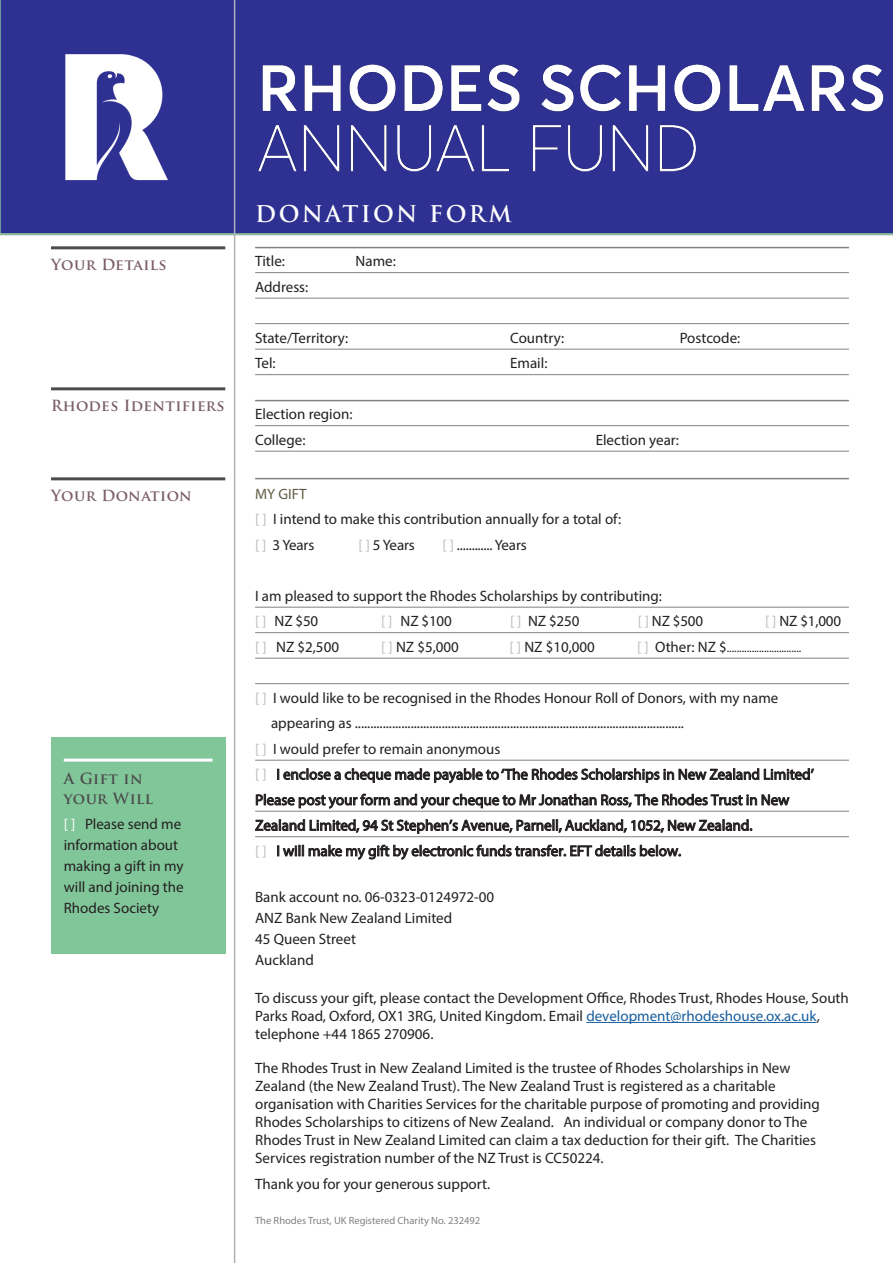
<style>
.page{position:relative;width:893px;height:1263px;background:#fff}
.page>*{position:absolute;margin:0;border:0;box-sizing:border-box;transform-origin:0 0}
.t1{font:700 22.5px "Trajan Pro";letter-spacing:.105em;color:#fff}
.t2{font:15px/18px "Myriad Pro";color:#231f20}
.t3{font:700 15px "Trajan Pro";letter-spacing:.02em;color:#7b5f67}
.t4{font:700 15px "Trajan Pro";letter-spacing:.03em;color:#4b4c4d}
.t5{font:12px "Myriad Pro";color:#231f20}
.t6{font:10.5px "Myriad Pro";color:#808285}
.s1{font-family:"Trajan Pro";font-weight:700;color:#4b4c4d}
.s2{color:#fff}
.s3{color:#605c43}
.s4{color:#bcbdc0}
.s5{font-size:15px;color:#bcbdc0}
.s6{font-size:15px}
.s7{color:#175d9e}
</style>
<div class="page">
<hr style="left:255px;top:247px;width:594px;height:1px;background:#808285">
<hr style="left:255px;top:272px;width:594px;height:1px;background:#808285">
<hr style="left:255px;top:298px;width:594px;height:1px;background:#808285">
<hr style="left:255px;top:323px;width:594px;height:1px;background:#808285">
<hr style="left:255px;top:349px;width:594px;height:1px;background:#808285">
<hr style="left:255px;top:374px;width:594px;height:1px;background:#808285">
<hr style="left:255px;top:400px;width:594px;height:1px;background:#808285">
<hr style="left:255px;top:425px;width:594px;height:1px;background:#808285">
<hr style="left:255px;top:451px;width:594px;height:1px;background:#808285">
<hr style="left:255px;top:478px;width:594px;height:1px;background:#808285">
<hr style="left:255px;top:607px;width:594px;height:1px;background:#808285">
<hr style="left:255px;top:632px;width:594px;height:1px;background:#808285">
<hr style="left:255px;top:658px;width:594px;height:1px;background:#808285">
<hr style="left:255px;top:683px;width:594px;height:1px;background:#808285">
<hr style="left:255px;top:760px;width:594px;height:1px;background:#808285">
<hr style="left:255px;top:811px;width:594px;height:1px;background:#808285">
<hr style="left:255px;top:836px;width:594px;height:1px;background:#808285">
<hr style="left:586px;top:1022px;width:231px;height:1px;background:#175d9e">
<svg style="left:255px;top:768px;width:559px;height:92px"></svg>
<hr style="left:51px;top:246px;width:174px;height:3px;background:#4b4c4d">
<hr style="left:51px;top:387px;width:174px;height:3px;background:#4b4c4d">
<hr style="left:51px;top:477px;width:174px;height:3px;background:#4b4c4d">
<div style="left:0;top:0;width:893px;height:235px;background:#2e3092"></div>
<hr style="left:234px;top:0;width:1px;height:1263px;background:#b0b1b5">
<div style="left:51px;top:738px;width:174px;height:216px;background:#81c699"></div>
<hr style="left:64px;top:759px;width:149px;height:3px;background:#fff">
<img style="left:12px;top:0;width:211px;height:234px">
<img style="left:255px;top:60px;width:638px;height:116px">
<p class="t3" style="left:51px;top:256px;width:117px">Your Details</p>
<p class="t3" style="left:51px;top:397px;width:175px">Rhodes Identifiers</p>
<p class="t3" style="left:51px;top:487px;width:142px">Your Donation</p>
<p class="t4" style="left:64px;top:769px;width:80px">A Gift in</p>
<p class="t2" style="left:64px;top:785px;width:119px;line-height:25.5px"><span class="s1">your Will<br></span><span class="s2">[ ]</span> Please send me</p>
<p class="t2" style="left:64px;top:834px;width:121px;line-height:21px">information about making a gift in my will and joining the<br>Rhodes Society</p>
<p class="t1" style="left:255px;top:200px;width:258px">DONATION FORM</p>
<p class="t2" style="left:255px;top:252px;width:31px">Title:</p>
<p class="t2" style="left:356px;top:252px;width:42px">Name:</p>
<p class="t2" style="left:255px;top:278px;width:55px">Address:</p>
<p class="t2" style="left:255px;top:329px;width:95px">State/Territory:</p>
<p class="t2" style="left:510px;top:329px;width:56px">Country:</p>
<p class="t2" style="left:680px;top:329px;width:62px">Postcode:</p>
<p class="t2" style="left:255px;top:354px;width:22px">Tel:</p>
<p class="t2" style="left:510px;top:354px;width:39px">Email:</p>
<p class="t2" style="left:255px;top:405px;width:99px">Election region:</p>
<p class="t2" style="left:255px;top:431px;width:52px">College:</p>
<p class="t2" style="left:596px;top:431px;width:85px">Election year:</p>
<p class="t2" style="left:255px;top:481px;width:368px;line-height:25.5px"><span class="s3">MY GIFT<br></span><span class="s4">[ ]</span> I intend to make this contribution annually for a total of: <span class="s4">[ ]</span> 3 Years</p>
<p class="t2" style="left:359px;top:536px;width:58px"><span class="s4">[ ]</span> 5 Years</p>
<p class="t2" style="left:443px;top:536px;width:86px"><span class="s4">[ ]</span> ............ Years</p>
<p class="t2" style="left:255px;top:587px;width:408px">I am pleased to support the Rhodes Scholarships by contributing:</p>
<p class="t2" style="left:255px;top:612px;width:65px"><span class="s4">[ ]</span> NZ $50</p>
<p class="t2" style="left:381px;top:612px;width:72px"><span class="s4">[ ]</span> NZ $100</p>
<p class="t2" style="left:510px;top:612px;width:71px"><span class="s4">[ ]</span> NZ $250</p>
<p class="t2" style="left:638px;top:612px;width:67px"><span class="s4">[ ]</span> NZ $500</p>
<p class="t2" style="left:765px;top:612px;width:78px"><span class="s4">[ ]</span> NZ $1,000</p>
<p class="t2" style="left:255px;top:638px;width:85px"><span class="s4">[ ]</span> NZ $2,500</p>
<p class="t2" style="left:381px;top:638px;width:79px"><span class="s4">[ ]</span> NZ $5,000</p>
<p class="t2" style="left:509px;top:638px;width:87px"><span class="s4">[ ]</span> NZ $10,000</p>
<p class="t5" style="left:637px;top:640px;width:166px"><span class="s5">[ ]</span> <span class="s6">Other: NZ $</span>..............................</p>
<p class="t2" style="left:255px;top:689px;width:525px"><span class="s4">[ ]</span> I would like to be recognised in the Rhodes Honour Roll of Donors, with my name</p>
<p class="t2" style="left:271px;top:714px;width:414px">appearing as ..........................................................................................................</p>
<p class="t2" style="left:255px;top:740px;width:247px"><span class="s4">[ ]</span> I would prefer to remain anonymous</p>
<p class="t2" style="left:255px;top:761px;width:560px;line-height:25.5px"><span class="s4">[ ]</span> I enclose a cheque made payable to ‘The Rhodes Scholarships in New Zealand Limited’<br>Please post your form and your cheque to Mr Jonathan Ross, The Rhodes Trust in New</p>
<p class="t2" style="left:255px;top:816px;width:499px">Zealand Limited, 94 St Stephen’s Avenue, Parnell, Auckland, 1052, New Zealand.</p>
<p class="t2" style="left:255px;top:842px;width:427px"><span class="s4">[ ]</span> I will make my gift by electronic funds transfer. EFT details below.</p>
<p class="t2" style="left:255px;top:888px;width:241px">Bank account no. 06-0323-0124972-00</p>
<p class="t2" style="left:255px;top:909px;width:199px">ANZ Bank New Zealand Limited</p>
<p class="t2" style="left:255px;top:930px;width:102px">45 Queen Street</p>
<p class="t2" style="left:255px;top:951px;width:60px">Auckland</p>
<p class="t2" style="left:255px;top:989px;width:595px">To discuss your gift, please contact the Development Office, Rhodes Trust, Rhodes House, South<br>Parks Road, Oxford, OX1 3RG, United Kingdom. Email <span class="s7">development@rhodeshouse.ox.ac.uk</span>, telephone +44 1865 270906.</p>
<p class="t2" style="left:255px;top:1059px;width:566px">The Rhodes Trust in New Zealand Limited is the trustee of Rhodes Scholarships in New Zealand (the New Zealand Trust). The New Zealand Trust is registered as a charitable organisation with Charities Services for the charitable purpose of promoting and providing Rhodes Scholarships to citizens of New Zealand. An individual or company donor to The Rhodes Trust in New Zealand Limited can claim a tax deduction for their gift. The Charities Services registration number of the NZ Trust is CC50224.</p>
<p class="t2" style="left:255px;top:1175px;width:236px">Thank you for your generous support.</p>
<p class="t6" style="left:255px;top:1214px;width:227px">The Rhodes Trust, UK Registered Charity No. 232492</p>
</div>
